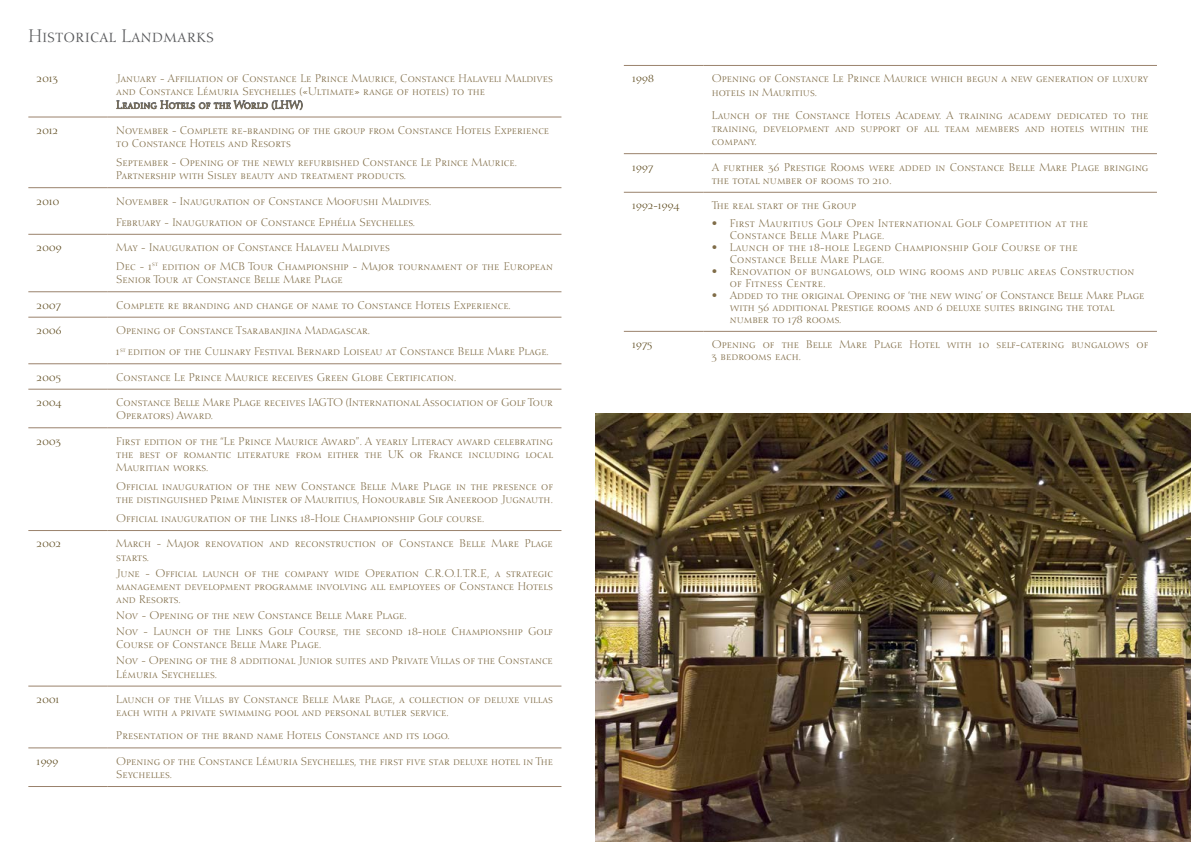
<style>
.page{position:relative;width:1191px;height:842px;background:#fff}
.page>*{position:absolute;margin:0;border:0;box-sizing:border-box;transform-origin:0 0}
.t1{font:18px "Diotima Roman SC";color:#57585a}
.t2{font:11px/13.2px "Diotima Roman SC";color:#806d48}
.t3{font:11px/12px "Diotima Roman SC";letter-spacing:.02em;color:#806d48}
.t4{font:11px "Diotima Roman SC";color:#5a471a}
</style>
<div class="page">
<hr style="left:28px;top:117px;width:80px;height:1px;background:#9a826c">
<hr style="left:108px;top:117px;width:453px;height:1px;background:#9a826c">
<hr style="left:28px;top:187px;width:80px;height:1px;background:#9a826c">
<hr style="left:108px;top:187px;width:453px;height:1px;background:#9a826c">
<hr style="left:28px;top:234px;width:80px;height:1px;background:#9a826c">
<hr style="left:108px;top:234px;width:453px;height:1px;background:#9a826c">
<hr style="left:28px;top:291px;width:80px;height:1px;background:#9a826c">
<hr style="left:108px;top:291px;width:453px;height:1px;background:#9a826c">
<hr style="left:28px;top:317px;width:80px;height:1px;background:#9a826c">
<hr style="left:108px;top:317px;width:453px;height:1px;background:#9a826c">
<hr style="left:28px;top:363px;width:80px;height:1px;background:#9a826c">
<hr style="left:108px;top:363px;width:453px;height:1px;background:#9a826c">
<hr style="left:28px;top:389px;width:80px;height:1px;background:#9a826c">
<hr style="left:108px;top:389px;width:453px;height:1px;background:#9a826c">
<hr style="left:28px;top:427px;width:80px;height:1px;background:#9a826c">
<hr style="left:108px;top:427px;width:453px;height:1px;background:#9a826c">
<hr style="left:28px;top:530px;width:80px;height:1px;background:#9a826c">
<hr style="left:108px;top:530px;width:453px;height:1px;background:#9a826c">
<hr style="left:28px;top:686px;width:80px;height:1px;background:#9a826c">
<hr style="left:108px;top:686px;width:453px;height:1px;background:#9a826c">
<hr style="left:28px;top:748px;width:80px;height:1px;background:#9a826c">
<hr style="left:108px;top:748px;width:453px;height:1px;background:#9a826c">
<hr style="left:28px;top:786px;width:80px;height:1px;background:#9a826c">
<hr style="left:108px;top:786px;width:453px;height:1px;background:#9a826c">
<svg style="left:116px;top:100px;width:187px;height:10px"></svg>
<hr style="left:624px;top:65px;width:79px;height:1px;background:#9a826c">
<hr style="left:703px;top:65px;width:454px;height:1px;background:#9a826c">
<hr style="left:624px;top:153px;width:79px;height:1px;background:#9a826c">
<hr style="left:703px;top:153px;width:454px;height:1px;background:#9a826c">
<hr style="left:624px;top:192px;width:79px;height:1px;background:#9a826c">
<hr style="left:703px;top:192px;width:454px;height:1px;background:#9a826c">
<hr style="left:624px;top:331px;width:79px;height:1px;background:#9a826c">
<hr style="left:703px;top:331px;width:454px;height:1px;background:#9a826c">
<img style="left:595px;top:414px;width:596px;height:428px">
<h1 class="t1" style="left:28px;top:25px;width:187px">Historical Landmarks</h1>
<p class="t4" style="left:37px;top:72px;width:23px">2013</p>
<p class="t2" style="left:116px;top:72px;width:438px">January - Affiliation of Constance Le Prince Maurice, Constance Halaveli Maldives and Constance Lémuria Seychelles («Ultimate» range of hotels) to the<br>Leading Hotels of the World (LHW)</p>
<p class="t4" style="left:37px;top:124px;width:23px">2012</p>
<p class="t2" style="left:116px;top:124px;width:434px">November - Complete re-branding of the group from Constance Hotels Experience to Constance Hotels and Resorts</p>
<p class="t2" style="left:116px;top:156px;width:402px">September - Opening of the newly refurbished Constance Le Prince Maurice.<br>Partnership with Sisley beauty and treatment products.</p>
<p class="t4" style="left:37px;top:194px;width:24px">2010</p>
<p class="t2" style="left:116px;top:190px;width:317px;line-height:21.2px">November - Inauguration of Constance Moofushi Maldives.<br>February - Inauguration of Constance Ephélia Seychelles.</p>
<p class="t4" style="left:37px;top:241px;width:26px">2009</p>
<p class="t2" style="left:116px;top:238px;width:438px;line-height:18.9px">May - Inauguration of Constance Halaveli Maldives<br>Dec - 1<sup>st</sup> edition of MCB Tour Championship - Major tournament of the European</p>
<p class="t2" style="left:116px;top:273px;width:228px">Senior Tour at Constance Belle Mare Plage</p>
<p class="t4" style="left:37px;top:298px;width:26px">2007</p>
<p class="t2" style="left:116px;top:299px;width:396px">Complete re branding and change of name to Constance Hotels Experience.</p>
<p class="t4" style="left:37px;top:324px;width:26px">2006</p>
<p class="t2" style="left:116px;top:320px;width:434px;line-height:21.2px">Opening of Constance Tsarabanjina Madagascar.<br>1<sup>st</sup> edition of the Culinary Festival Bernard Loiseau at Constance Belle Mare Plage.</p>
<p class="t4" style="left:37px;top:370px;width:26px">2005</p>
<p class="t2" style="left:116px;top:371px;width:342px">Constance Le Prince Maurice receives Green Globe Certification.</p>
<p class="t4" style="left:37px;top:396px;width:26px">2004</p>
<p class="t2" style="left:116px;top:396px;width:438px">Constance Belle Mare Plage receives IAGTO (International Association of Golf Tour<br>Operators) Award.</p>
<p class="t4" style="left:37px;top:434px;width:26px">2003</p>
<p class="t2" style="left:116px;top:435px;width:438px;text-align:justify">First edition of the “Le Prince Maurice Award”. A yearly Literacy award celebrating the best of romantic literature from either the UK or France including local Mauritian works.</p>
<p class="t2" style="left:116px;top:480px;width:439px">Official inauguration of the new Constance Belle Mare Plage in the presence of the distinguished Prime Minister of Mauritius, Honourable Sir Aneerood Jugnauth.</p>
<p class="t2" style="left:116px;top:512px;width:370px">Official inauguration of the Links 18-Hole Championship Golf course.</p>
<p class="t4" style="left:37px;top:537px;width:26px">2002</p>
<p class="t2" style="left:116px;top:537px;width:438px">March - Major renovation and reconstruction of Constance Belle Mare Plage starts.</p>
<p class="t2" style="left:116px;top:566px;width:438px;text-align:justify">June - Official launch of the company wide Operation C.R.O.I.T.R.E, a strategic management development programme involving all employees of Constance Hotels and Resorts.</p>
<p class="t2" style="left:116px;top:608px;width:438px;line-height:16px">Nov - Opening of the new Constance Belle Mare Plage.<br>Nov - Launch of the Links Golf Course, the second 18-hole Championship Golf</p>
<p class="t2" style="left:116px;top:637px;width:438px;line-height:16px">Course of Constance Belle Mare Plage.<br>Nov - Opening of the 8 additional Junior suites and Private Villas of the Constance</p>
<p class="t2" style="left:116px;top:667px;width:103px">Lémuria Seychelles.</p>
<p class="t4" style="left:37px;top:693px;width:24px">2001</p>
<p class="t2" style="left:116px;top:693px;width:438px">Launch of the Villas by Constance Belle Mare Plage, a collection of deluxe villas each with a private swimming pool and personal butler service.</p>
<p class="t2" style="left:116px;top:729px;width:335px">Presentation of the brand name Hotels Constance and its logo.</p>
<p class="t4" style="left:37px;top:754px;width:23px">1999</p>
<p class="t2" style="left:116px;top:755px;width:438px">Opening of the Constance Lémuria Seychelles, the first five star deluxe hotel in The<br>Seychelles.</p>
<p class="t4" style="left:632px;top:72px;width:23px">1998</p>
<p class="t2" style="left:711px;top:72px;width:438px">Opening of Constance Le Prince Maurice which begun a new generation of luxury hotels in Mauritius.</p>
<p class="t2" style="left:711px;top:109px;width:438px;text-align:justify">Launch of the Constance Hotels Academy. A training academy dedicated to the training, development and support of all team members and hotels within the company.</p>
<p class="t4" style="left:632px;top:160px;width:22px">1997</p>
<p class="t2" style="left:711px;top:160px;width:438px">A further 36 Prestige Rooms were added in Constance Belle Mare Plage bringing the total number of rooms to 210.</p>
<p class="t4" style="left:632px;top:199px;width:49px">1992-1994</p>
<p class="t2" style="left:711px;top:199px;width:146px">The real start of the Group</p>
<p class="t3" style="left:729px;top:217px;width:360px;text-indent:-18px">• First Mauritius Golf Open International Golf Competition at the<br>Constance Belle Mare Plage.</p>
<p class="t3" style="left:729px;top:241px;width:349px;text-indent:-18px">• Launch of the 18-hole Legend Championship Golf Course of the<br>Constance Belle Mare Plage.</p>
<p class="t3" style="left:729px;top:265px;width:406px;text-indent:-18px">• Renovation of bungalows, old wing rooms and public areas Construction of Fitness Centre.</p>
<p class="t2" style="left:729px;top:289px;width:416px;line-height:12px;text-indent:-18px">• Added to the original Opening of ‘the new wing’ of Constance Belle Mare Plage with 56 additional Prestige rooms and 6 deluxe suites bringing the total number to 178 rooms.</p>
<p class="t4" style="left:632px;top:338px;width:22px">1975</p>
<p class="t2" style="left:711px;top:339px;width:438px;line-height:12px">Opening of the Belle Mare Plage Hotel with 10 self-catering bungalows of<br>3 bedrooms each.</p>
</div>
